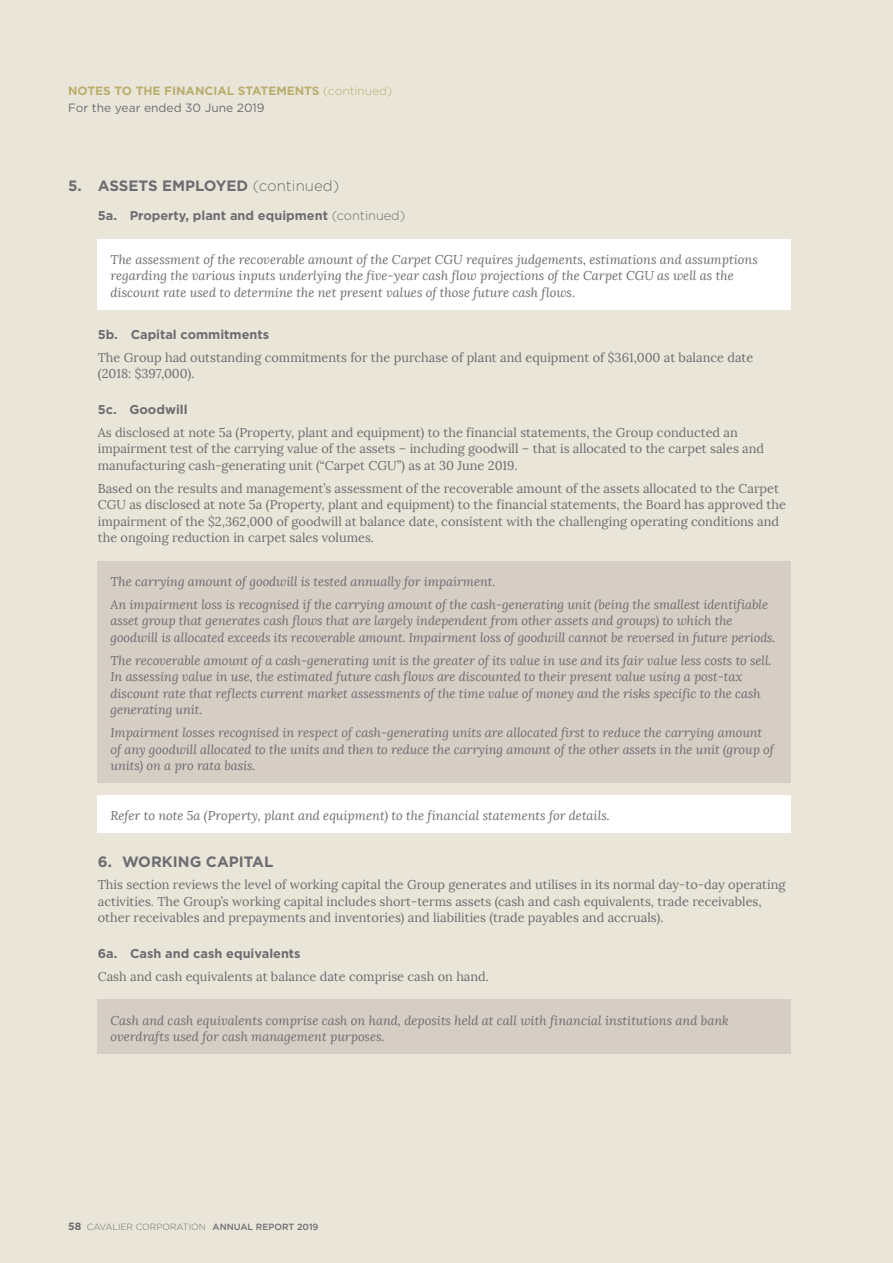
<style>
.page{position:relative;width:893px;height:1263px;background:#eae5d9}
.page>*{position:absolute;margin:0;border:0;box-sizing:border-box;transform-origin:0 0}
.t1{font:700 15px "Gotham";color:#6c6d70}
.t2{font:italic 12.75px/16.5px "Lora";letter-spacing:-.005em;color:#6c6d70}
.t3{font:12.75px/16.5px "Lora";color:#6c6d70}
.t4{font:700 12.75px "Gotham";color:#6c6d70}
.t5{font:700 12px/17.5px "Gotham";color:#baae6e}
.t6{font:300 9px "Gotham";color:#6c6d70}
.s1{font-weight:300}
.s2{font-weight:400;color:#6c6d70}
.s3{font-weight:700;font-size:10.5px}
.s4{font-weight:500}
</style>
<div class="page">
<div style="left:98px;top:239px;width:693px;height:70px;background:#fff"></div>
<div style="left:98px;top:561px;width:693px;height:222px;background:#d6cdc5"></div>
<div style="left:98px;top:795px;width:693px;height:38px;background:#fff"></div>
<div style="left:98px;top:1000px;width:693px;height:54px;background:#d6cdc5"></div>
<p class="t5" style="left:68px;top:82px;width:326px">NOTES TO THE FINANCIAL STATEMENTS <span class="s1">(continued)<br></span><span class="s2">For the year ended 30 June 2019</span></p>
<p class="t1" style="left:68px;top:175px;width:273px">5. ASSETS EMPLOYED <span class="s1">(continued)</span></p>
<p class="t4" style="left:98px;top:207px;width:309px">5a. Property, plant and equipment <span class="s1">(continued)</span></p>
<p class="t2" style="left:111px;top:251px;width:649px">The assessment of the recoverable amount of the Carpet CGU requires judgements, estimations and assumptions regarding the various inputs underlying the five-year cash flow projections of the Carpet CGU as well as the discount rate used to determine the net present values of those future cash flows.</p>
<p class="t4" style="left:98px;top:326px;width:173px">5b. Capital commitments</p>
<p class="t3" style="left:98px;top:349px;width:657px">The Group had outstanding commitments for the purchase of plant and equipment of $361,000 at balance date (2018: $397,000).</p>
<p class="t4" style="left:98px;top:401px;width:91px">5c. Goodwill</p>
<p class="t3" style="left:98px;top:424px;width:668px">As disclosed at note 5a (Property, plant and equipment) to the financial statements, the Group conducted an impairment test of the carrying value of the assets – including goodwill – that is allocated to the carpet sales and manufacturing cash-generating unit (“Carpet CGU”) as at 30 June 2019.</p>
<p class="t3" style="left:98px;top:480px;width:690px">Based on the results and management’s assessment of the recoverable amount of the assets allocated to the Carpet CGU as disclosed at note 5a (Property, plant and equipment) to the financial statements, the Board has approved the impairment of the $2,362,000 of goodwill at balance date, consistent with the challenging operating conditions and the ongoing reduction in carpet sales volumes.</p>
<p class="t2" style="left:111px;top:570px;width:659px;line-height:22.8px">The carrying amount of goodwill is tested annually for impairment.<br>An impairment loss is recognised if the carrying amount of the cash-generating unit (being the smallest identifiable</p>
<p class="t2" style="left:111px;top:613px;width:666px">asset group that generates cash flows that are largely independent from other assets and groups) to which the goodwill is allocated exceeds its recoverable amount. Impairment loss of goodwill cannot be reversed in future periods.</p>
<p class="t2" style="left:111px;top:652px;width:662px">The recoverable amount of a cash-generating unit is the greater of its value in use and its fair value less costs to sell.<br>In assessing value in use, the estimated future cash flows are discounted to their present value using a post-tax discount rate that reflects current market assessments of the time value of money and the risks specific to the cash generating unit.</p>
<p class="t2" style="left:111px;top:725px;width:665px">Impairment losses recognised in respect of cash-generating units are allocated first to reduce the carrying amount of any goodwill allocated to the units and then to reduce the carrying amount of the other assets in the unit (group of units) on a pro rata basis.</p>
<p class="t2" style="left:111px;top:808px;width:501px">Refer to note 5a (Property, plant and equipment) to the financial statements for details.</p>
<p class="t1" style="left:98px;top:851px;width:177px">6. WORKING CAPITAL</p>
<p class="t3" style="left:98px;top:877px;width:689px">This section reviews the level of working capital the Group generates and utilises in its normal day-to-day operating activities. The Group’s working capital includes short-terms assets (cash and cash equivalents, trade receivables, other receivables and prepayments and inventories) and liabilities (trade payables and accruals).</p>
<p class="t4" style="left:98px;top:945px;width:204px">6a. Cash and cash equivalents</p>
<p class="t3" style="left:98px;top:968px;width:393px">Cash and cash equivalents at balance date comprise cash on hand.</p>
<p class="t2" style="left:111px;top:1012px;width:620px">Cash and cash equivalents comprise cash on hand, deposits held at call with financial institutions and bank overdrafts used for cash management purposes.</p>
<p class="t6" style="left:68px;top:1221px;width:252px"><span class="s3">58</span> CAVALIER CORPORATION <span class="s4">ANNUAL REPORT 2019</span></p>
</div>
